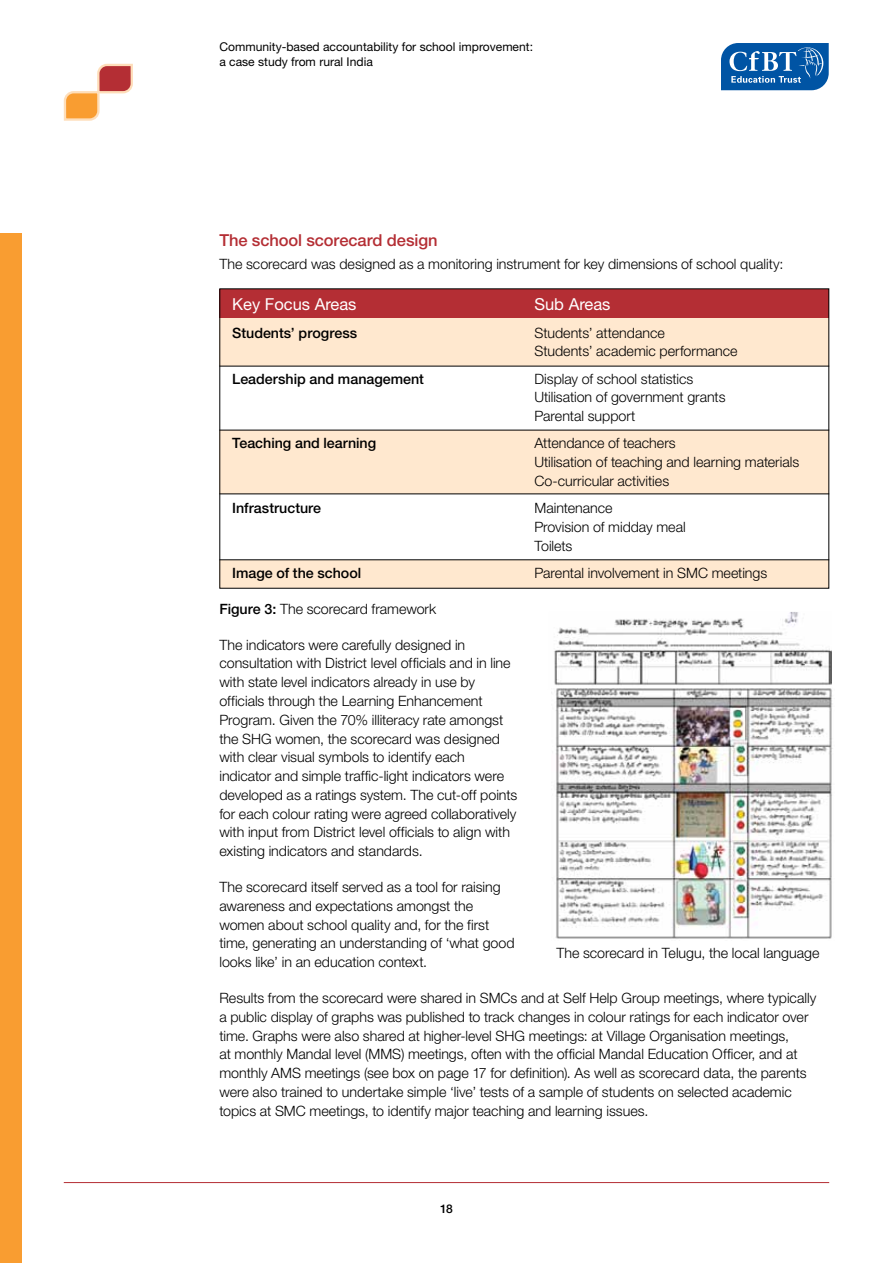
<style>
.page{position:relative;width:893px;height:1263px;background:#fff}
.page>*{position:absolute;margin:0;border:0;box-sizing:border-box;transform-origin:0 0}
.t1{font:500 16.5px "Helvetica Neue LT Std";letter-spacing:-.005em;color:#b42e34}
.t2{font:16.5px "Helvetica Neue LT Std";color:#fff}
.t3{font:300 14.25px/18.8px "Helvetica Neue LT Std";color:#000}
.t4{font:500 14.25px "Helvetica Neue LT Std";color:#000}
.t5{font:12.15px/15.1px "Helvetica Neue LT Std";color:#000}
.t6{font:500 12px "Helvetica Neue LT Std";color:#000}
.s1{font-weight:500}
</style>
<div class="page">
<svg style="left:63px;top:63px;width:70px;height:58px"></svg>
<div style="left:0;top:234px;width:21px;height:1029px;background:#f99d31"></div>
<svg style="left:721px;top:43px;width:108px;height:47px;background:#2c71b3"></svg>
<hr style="left:64px;top:1182px;width:765px;height:1px;background:#b42e34">
<div style="left:219px;top:289px;width:610px;height:30px;background:#b42e34"></div>
<div style="left:219px;top:319px;width:610px;height:47px;background:#ffe8cf"></div>
<div style="left:219px;top:430px;width:610px;height:64px;background:#ffe8cf"></div>
<div style="left:219px;top:560px;width:610px;height:28px;background:#ffe8cf"></div>
<hr style="left:219px;top:366px;width:610px;height:1px;background:#000">
<hr style="left:219px;top:430px;width:610px;height:1px;background:#000">
<hr style="left:219px;top:493px;width:610px;height:1px;background:#000">
<hr style="left:219px;top:559px;width:610px;height:1px;background:#000">
<img style="left:554px;top:613px;width:277px;height:72px">
<img style="left:555px;top:688px;width:278px;height:251px">
<p class="t5" style="left:219px;top:39px;width:315px">Community-based accountability for school improvement: a case study from rural India</p>
<p class="t1" style="left:219px;top:230px;width:220px">The school scorecard design</p>
<p class="t3" style="left:219px;top:254px;width:565px">The scorecard was designed as a monitoring instrument for key dimensions of school quality:</p>
<p class="t2" style="left:232px;top:295px;width:126px">Key Focus Areas</p>
<p class="t2" style="left:534px;top:295px;width:78px">Sub Areas</p>
<p class="t4" style="left:232px;top:324px;width:127px">Students’ progress</p>
<p class="t3" style="left:534px;top:323px;width:205px">Students’ attendance<br>Students’ academic performance</p>
<p class="t4" style="left:232px;top:370px;width:193px">Leadership and management</p>
<p class="t3" style="left:534px;top:369px;width:193px">Display of school statistics<br>Utilisation of government grants<br>Parental support</p>
<p class="t4" style="left:232px;top:435px;width:146px">Teaching and learning</p>
<p class="t3" style="left:534px;top:434px;width:266px">Attendance of teachers<br>Utilisation of teaching and learning materials<br>Co-curricular activities</p>
<p class="t4" style="left:232px;top:500px;width:91px">Infrastructure</p>
<p class="t3" style="left:534px;top:498px;width:153px">Maintenance<br>Provision of midday meal<br>Toilets</p>
<p class="t4" style="left:232px;top:564px;width:131px">Image of the school</p>
<p class="t3" style="left:534px;top:563px;width:234px">Parental involvement in SMC meetings</p>
<p class="t3" style="left:219px;top:599px;width:218px"><span class="s1">Figure 3:</span> The scorecard framework</p>
<p class="t3" style="left:219px;top:635px;width:299px">The indicators were carefully designed in consultation with District level officials and in line with state level indicators already in use by officials through the Learning Enhancement Program. Given the 70% illiteracy rate amongst the SHG women, the scorecard was designed with clear visual symbols to identify each indicator and simple traffic-light indicators were developed as a ratings system. The cut-off points for each colour rating were agreed collaboratively with input from District level officials to align with existing indicators and standards.</p>
<p class="t3" style="left:219px;top:877px;width:297px">The scorecard itself served as a tool for raising awareness and expectations amongst the women about school quality and, for the first time, generating an understanding of ‘what good looks like’ in an education context.</p>
<p class="t3" style="left:219px;top:988px;width:598px">Results from the scorecard were shared in SMCs and at Self Help Group meetings, where typically a public display of graphs was published to track changes in colour ratings for each indicator over time. Graphs were also shared at higher-level SHG meetings: at Village Organisation meetings,<br>at monthly Mandal level (MMS) meetings, often with the official Mandal Education Officer, and at monthly AMS meetings (see box on page 17 for definition). As well as scorecard data, the parents were also trained to undertake simple ‘live’ tests of a sample of students on selected academic topics at SMC meetings, to identify major teaching and learning issues.</p>
<p class="t3" style="left:556px;top:943px;width:265px">The scorecard in Telugu, the local language</p>
<p class="t6" style="left:440px;top:1202px;width:14px">18</p>
</div>
